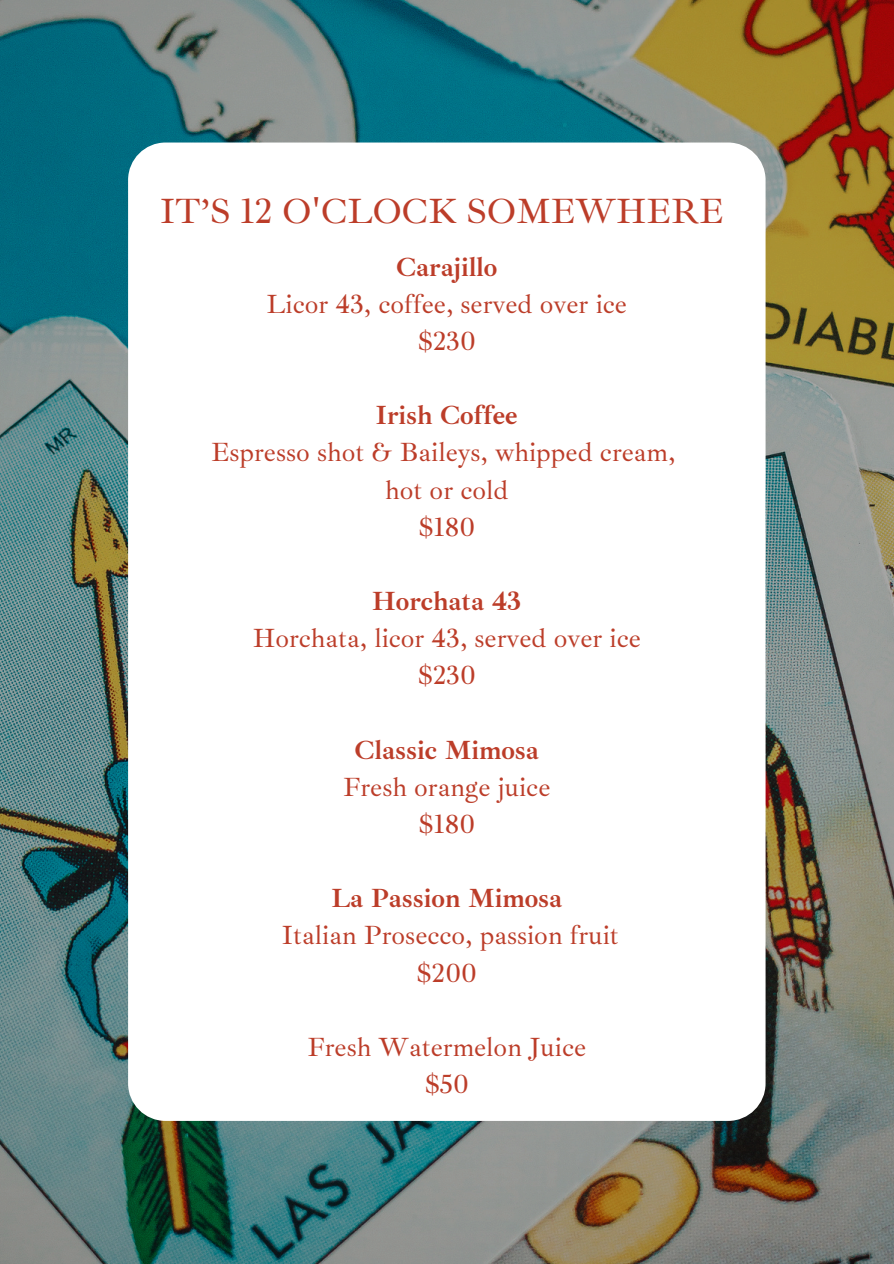
<style>
.page{position:relative;width:894px;height:1264px;background:#fff}
.page>*{position:absolute;margin:0;border:0;box-sizing:border-box;transform-origin:0 0}
.t1{font:36px "Ibarra Real Nova";color:#bc3d29}
.t2{font:27px "Ibarra Real Nova";color:#bc3d29}
.t3{font:700 27px "Ibarra Real Nova";color:#bc3d29}
</style>
<div class="page">
<img style="left:0;top:0;width:893px;height:1263px">
<div style="left:128px;top:142px;width:637px;height:978px;background:#fff;border-radius:37px"></div>
<h1 class="t1" style="left:160px;top:189px;width:564px">IT’S 12 O'CLOCK SOMEWHERE</h1>
<p class="t3" style="left:396px;top:250px;width:103px">Carajillo</p>
<p class="t2" style="left:266px;top:287px;width:362px">Licor 43, coffee, served over ice</p>
<p class="t2" style="left:417px;top:324px;width:60px">$230</p>
<p class="t3" style="left:376px;top:398px;width:143px">Irish Coffee</p>
<p class="t2" style="left:211px;top:436px;width:465px">Espresso shot &amp; Baileys, whipped cream,</p>
<p class="t2" style="left:385px;top:473px;width:125px">hot or cold</p>
<p class="t2" style="left:418px;top:510px;width:58px">$180</p>
<p class="t3" style="left:372px;top:584px;width:150px">Horchata 43</p>
<p class="t2" style="left:252px;top:621px;width:389px">Horchata, licor 43, served over ice</p>
<p class="t2" style="left:417px;top:658px;width:60px">$230</p>
<p class="t3" style="left:354px;top:733px;width:186px">Classic Mimosa</p>
<p class="t2" style="left:343px;top:770px;width:209px">Fresh orange juice</p>
<p class="t2" style="left:418px;top:807px;width:58px">$180</p>
<p class="t3" style="left:331px;top:881px;width:232px">La Passion Mimosa</p>
<p class="t2" style="left:282px;top:918px;width:338px">Italian Prosecco, passion fruit</p>
<p class="t2" style="left:416px;top:955px;width:62px">$200</p>
<p class="t2" style="left:307px;top:1030px;width:280px">Fresh Watermelon Juice</p>
<p class="t2" style="left:424px;top:1067px;width:46px">$50</p>
</div>
